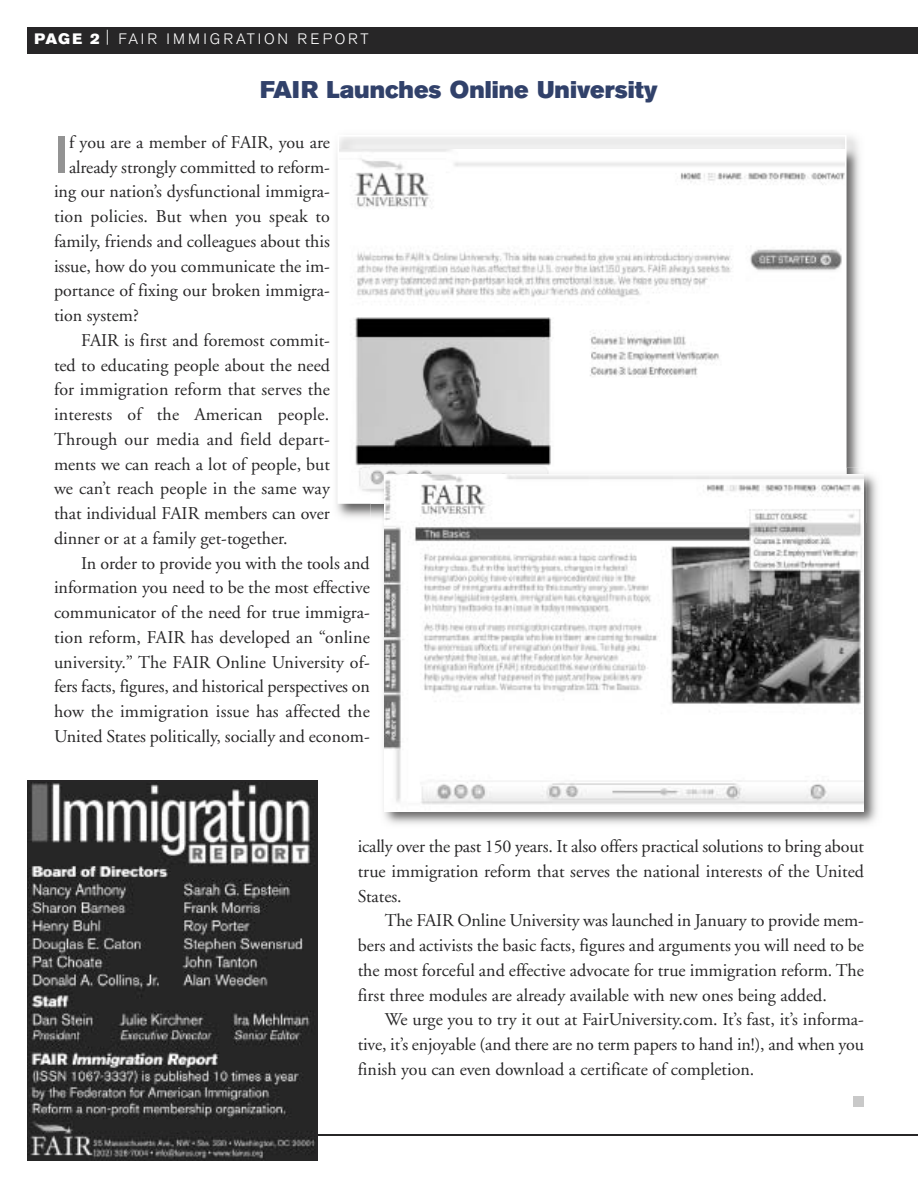
<style>
.page{position:relative;width:918px;height:1188px;background:#fff}
.page>*{position:absolute;margin:0;border:0;box-sizing:border-box;transform-origin:0 0}
.t1{font:500 51.75px "Akzidenz Grotesk BE";color:#939393}
.t2{font:24px "Akzidenz Grotesk BE Super";color:#31416a}
.t3{font:18px/24.8px "Adobe Garamond";color:#272627;text-align:justify}
.t4{font:300 15px "Akzidenz Grotesk BE";letter-spacing:.195em;color:#fff}
.s1{font-family:"Akzidenz Grotesk BE Super";font-weight:400}
</style>
<div class="page">
<hr style="left:27px;top:1134px;width:891px;height:2px;background:#272627">
<div style="left:27px;top:27px;width:891px;height:27px;background:#272627"></div>
<div style="left:853px;top:1096px;width:11px;height:11px;background:#c9c9c9"></div>
<img style="left:27px;top:782px;width:289px;height:379px">
<img style="left:336px;top:136px;width:524px;height:382px">
<img style="left:341px;top:150px;width:503px;height:351px">
<img style="left:383px;top:474px;width:494px;height:350px">
<img style="left:371px;top:468px;width:474px;height:34px">
<img style="left:385px;top:475px;width:479px;height:336px">
<p class="t4" style="left:34px;top:32px;width:336px"><span class="s1">PAGE 2</span> | FAIR IMMIGRATION REPORT</p>
<h2 class="t2" style="left:260px;top:80px;width:399px">FAIR Launches Online University</h2>
<h1 class="t1" style="left:54px;top:136px;width:17px">I</h1>
<p class="t3" style="left:69px;top:131px;width:263px">f you are a member of FAIR, you are</p>
<p class="t3" style="left:69px;top:156px;width:262px">already strongly committed to reform-</p>
<p class="t3" style="left:54px;top:181px;width:278px">ing our nation’s dysfunctional immigra-</p>
<p class="t3" style="left:54px;top:206px;width:278px">tion policies. But when you speak to</p>
<p class="t3" style="left:54px;top:230px;width:277px">family, friends and colleagues about this</p>
<p class="t3" style="left:54px;top:255px;width:278px">issue, how do you communicate the im-</p>
<p class="t3" style="left:54px;top:280px;width:277px">portance of fixing our broken immigra-</p>
<p class="t3" style="left:54px;top:305px;width:86px">tion system?</p>
<p class="t3" style="left:81px;top:329px;width:250px">FAIR is first and foremost commit-</p>
<p class="t3" style="left:54px;top:354px;width:278px">ted to educating people about the need</p>
<p class="t3" style="left:54px;top:379px;width:277px">for immigration reform that serves the</p>
<p class="t3" style="left:54px;top:404px;width:277px">interests of the American people.</p>
<p class="t3" style="left:54px;top:428px;width:278px">Through our media and field depart-</p>
<p class="t3" style="left:54px;top:453px;width:278px">ments we can reach a lot of people, but</p>
<p class="t3" style="left:54px;top:478px;width:277px">we can’t reach people in the same way</p>
<p class="t3" style="left:54px;top:503px;width:277px">that individual FAIR members can over</p>
<p class="t3" style="left:54px;top:527px;width:235px">dinner or at a family get-together.</p>
<p class="t3" style="left:81px;top:552px;width:290px">In order to provide you with the tools and</p>
<p class="t3" style="left:54px;top:577px;width:317px">information you need to be the most effective</p>
<p class="t3" style="left:54px;top:602px;width:317px">communicator of the need for true immigra-</p>
<p class="t3" style="left:54px;top:626px;width:317px">tion reform, FAIR has developed an “online</p>
<p class="t3" style="left:54px;top:651px;width:317px">university.” The FAIR Online University of-</p>
<p class="t3" style="left:54px;top:676px;width:317px">fers facts, figures, and historical perspectives on</p>
<p class="t3" style="left:54px;top:701px;width:317px">how the immigration issue has affected the</p>
<p class="t3" style="left:54px;top:725px;width:317px">United States politically, socially and econom-</p>
<p class="t3" style="left:358px;top:836px;width:508px">ically over the past 150 years. It also offers practical solutions to bring about true immigration reform that serves the national interests of the United States.</p>
<p class="t3" style="left:358px;top:910px;width:508px;text-indent:27px">The FAIR Online University was launched in January to provide mem&shy;bers and activists the basic facts, figures and arguments you will need to be the most forceful and effective advocate for true immigration reform. The first three modules are already available with new ones being added.</p>
<p class="t3" style="left:358px;top:1009px;width:508px;text-indent:27px">We urge you to try it out at FairUniversity.com. It’s fast, it’s informa&shy;tive, it’s enjoyable (and there are no term papers to hand in!), and when you finish you can even download a certificate of completion.</p>
</div>
